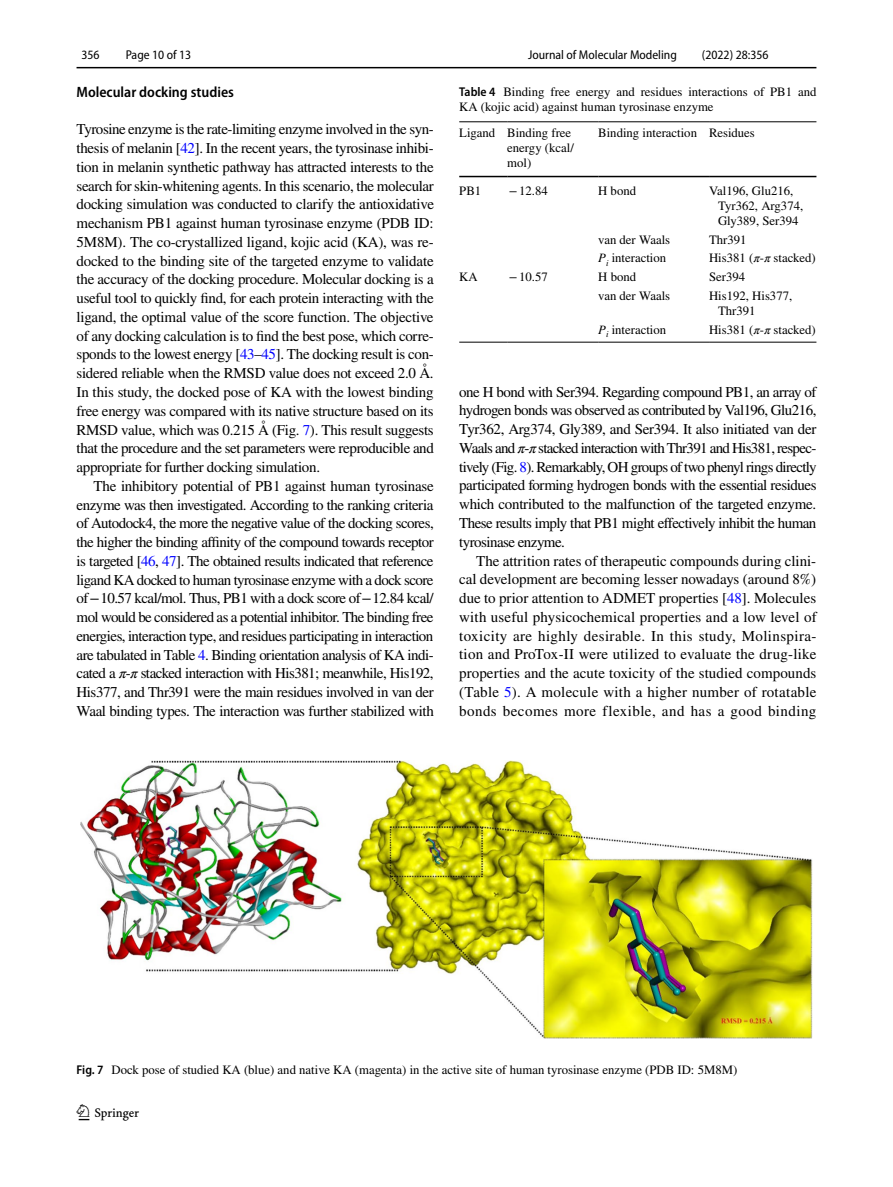
<style>
.page{position:relative;width:893px;height:1187px;background:#fff}
.page>*{position:absolute;margin:0;border:0;box-sizing:border-box;transform-origin:0 0}
.t1{font:22.5px "Springnew Regular 2";color:#000}
.t2{font:15px/18.8px "STIX";letter-spacing:-.025em;color:#000;text-align:justify}
.t3{font:600 semi-condensed 15px "Myriad Pro";color:#000}
.t4{font:12.75px/15px "STIX";color:#000}
.t5{font:semi-condensed 12.75px "Myriad Pro";color:#000}
.s1{color:#00f}
.s2{font-style:italic}
.s3{font-family:"Myriad Pro";font-weight:600;font-stretch:semi-condensed}
</style>
<div class="page">
<hr style="left:77px;top:67px;width:739px;height:1px;background:#000">
<img style="left:81px;top:760px;width:731px;height:278px">
<hr style="left:459px;top:121px;width:48px;height:1px;background:#000">
<hr style="left:459px;top:176px;width:48px;height:1px;background:#000">
<hr style="left:507px;top:121px;width:91px;height:1px;background:#000">
<hr style="left:507px;top:176px;width:91px;height:1px;background:#000">
<hr style="left:598px;top:121px;width:111px;height:1px;background:#000">
<hr style="left:598px;top:176px;width:111px;height:1px;background:#000">
<hr style="left:709px;top:121px;width:107px;height:1px;background:#000">
<hr style="left:709px;top:176px;width:107px;height:1px;background:#000">
<hr style="left:459px;top:342px;width:48px;height:1px;background:#000">
<hr style="left:507px;top:342px;width:91px;height:1px;background:#000">
<hr style="left:598px;top:342px;width:111px;height:1px;background:#000">
<hr style="left:709px;top:342px;width:107px;height:1px;background:#000">
<p class="t5" style="left:82px;top:48px;width:20px">356</p>
<p class="t5" style="left:126px;top:48px;width:67px">Page 10 of 13</p>
<p class="t3" style="left:77px;top:83px;width:159px">Molecular docking studies</p>
<p class="t2" style="left:77px;top:121px;width:359px">Tyrosine enzyme is the rate-limiting enzyme involved in the syn&shy;thesis of melanin [<span class="s1">42</span>]. In the recent years, the tyrosinase inhibi&shy;tion in melanin synthetic pathway has attracted interests to the search for skin-whitening agents. In this scenario, the molecular docking simulation was conducted to clarify the antioxidative mechanism PB1 against human tyrosinase enzyme (PDB ID:<br>5M8M). The co-crystallized ligand, kojic acid (KA), was re&shy;docked to the binding site of the targeted enzyme to validate the accuracy of the docking procedure. Molecular docking is a useful tool to quickly find, for each protein interacting with the ligand, the optimal value of the score function. The objective of any docking calculation is to find the best pose, which corre&shy;sponds to the lowest energy [<span class="s1">43</span>–<span class="s1">45</span>]. The docking result is con&shy;sidered reliable when the RMSD value does not exceed 2.0 Å.<br>In this study, the docked pose of KA with the lowest binding free energy was compared with its native structure based on its RMSD value, which was 0.215 Å (Fig. <span class="s1">7</span>). This result suggests that the procedure and the set parameters were reproducible and appropriate for further docking simulation.</p>
<p class="t2" style="left:77px;top:477px;width:359px;text-indent:17px">The inhibitory potential of PB1 against human tyrosinase enzyme was then investigated. According to the ranking criteria of Autodock4, the more the negative value of the docking scores, the higher the binding affinity of the compound towards receptor is targeted [<span class="s1">46</span>, <span class="s1">47</span>]. The obtained results indicated that reference ligand KA docked to human tyrosinase enzyme with a dock score of−10.57 kcal/mol. Thus, PB1 with a dock score of−12.84 kcal/ mol would be considered as a potential inhibitor. The binding free energies, interaction type, and residues participating in interaction are tabulated in Table <span class="s1">4</span>. Binding orientation analysis of KA indi&shy;cated a <span class="s2">π</span>-<span class="s2">π</span> stacked interaction with His381; meanwhile, His192, His377, and Thr391 were the main residues involved in van der Waal binding types. The interaction was further stabilized with</p>
<p class="t5" style="left:528px;top:48px;width:150px">Journal of Molecular Modeling</p>
<p class="t5" style="left:702px;top:48px;width:68px">(2022) 28:356</p>
<p class="t4" style="left:459px;top:85px;width:359px"><span class="s3">Table 4</span> Binding free energy and residues interactions of PB1 and<br>KA (kojic acid) against human tyrosinase enzyme</p>
<p class="t4" style="left:507px;top:126px;width:68px;text-indent:-48px">Ligand Binding free energy (kcal/ mol)</p>
<p class="t4" style="left:598px;top:126px;width:158px">Binding interaction Residues</p>
<p class="t4" style="left:459px;top:184px;width:23px">PB1</p>
<p class="t4" style="left:509px;top:184px;width:41px">−12.84</p>
<p class="t4" style="left:598px;top:184px;width:39px">H bond</p>
<p class="t4" style="left:718px;top:184px;width:87px;text-indent:-9px">Val196, Glu216,<br>Tyr362, Arg374,<br>Gly389, Ser394</p>
<p class="t4" style="left:598px;top:233px;width:73px">van der Waals</p>
<p class="t4" style="left:709px;top:233px;width:39px">Thr391</p>
<p class="t4" style="left:598px;top:251px;width:69px"><span class="s2">P</span><sub>i</sub> interaction</p>
<p class="t4" style="left:709px;top:251px;width:108px">His381 (<span class="s2">π</span>-<span class="s2">π</span> stacked)</p>
<p class="t4" style="left:459px;top:270px;width:20px">KA</p>
<p class="t4" style="left:509px;top:270px;width:41px">−10.57</p>
<p class="t4" style="left:598px;top:270px;width:39px">H bond</p>
<p class="t4" style="left:709px;top:270px;width:38px">Ser394</p>
<p class="t4" style="left:598px;top:289px;width:73px">van der Waals</p>
<p class="t4" style="left:718px;top:289px;width:76px;text-indent:-9px">His192, His377,<br>Thr391</p>
<p class="t4" style="left:598px;top:322px;width:69px"><span class="s2">P</span><sub>i</sub> interaction</p>
<p class="t4" style="left:709px;top:322px;width:108px">His381 (<span class="s2">π</span>-<span class="s2">π</span> stacked)</p>
<p class="t2" style="left:459px;top:383px;width:359px">one H bond with Ser394. Regarding compound PB1, an array of hydrogen bonds was observed as contributed by Val196, Glu216, Tyr362, Arg374, Gly389, and Ser394. It also initiated van der Waals and <span class="s2">π</span>-<span class="s2">π</span> stacked interaction with Thr391 and His381, respec&shy;tively (Fig. <span class="s1">8</span>). Remarkably, OH groups of two phenyl rings directly participated forming hydrogen bonds with the essential residues which contributed to the malfunction of the targeted enzyme.<br>These results imply that PB1 might effectively inhibit the human tyrosinase enzyme.</p>
<p class="t2" style="left:459px;top:552px;width:359px;text-indent:17px">The attrition rates of therapeutic compounds during clini&shy;cal development are becoming lesser nowadays (around 8%) due to prior attention to ADMET properties [<span class="s1">48</span>]. Molecules with useful physicochemical properties and a low level of toxicity are highly desirable. In this study, Molinspira&shy;tion and ProTox-II were utilized to evaluate the drug-like properties and the acute toxicity of the studied compounds (Table <span class="s1">5</span>). A molecule with a higher number of rotatable bonds becomes more flexible, and has a good binding</p>
<p class="t4" style="left:77px;top:1062px;width:662px"><span class="s3">Fig. 7</span> Dock pose of studied KA (blue) and native KA (magenta) in the active site of human tyrosinase enzyme (PDB ID: 5M8M)</p>
<h1 class="t1" style="left:79px;top:1104px;width:62px">1 3</h1>
</div>
